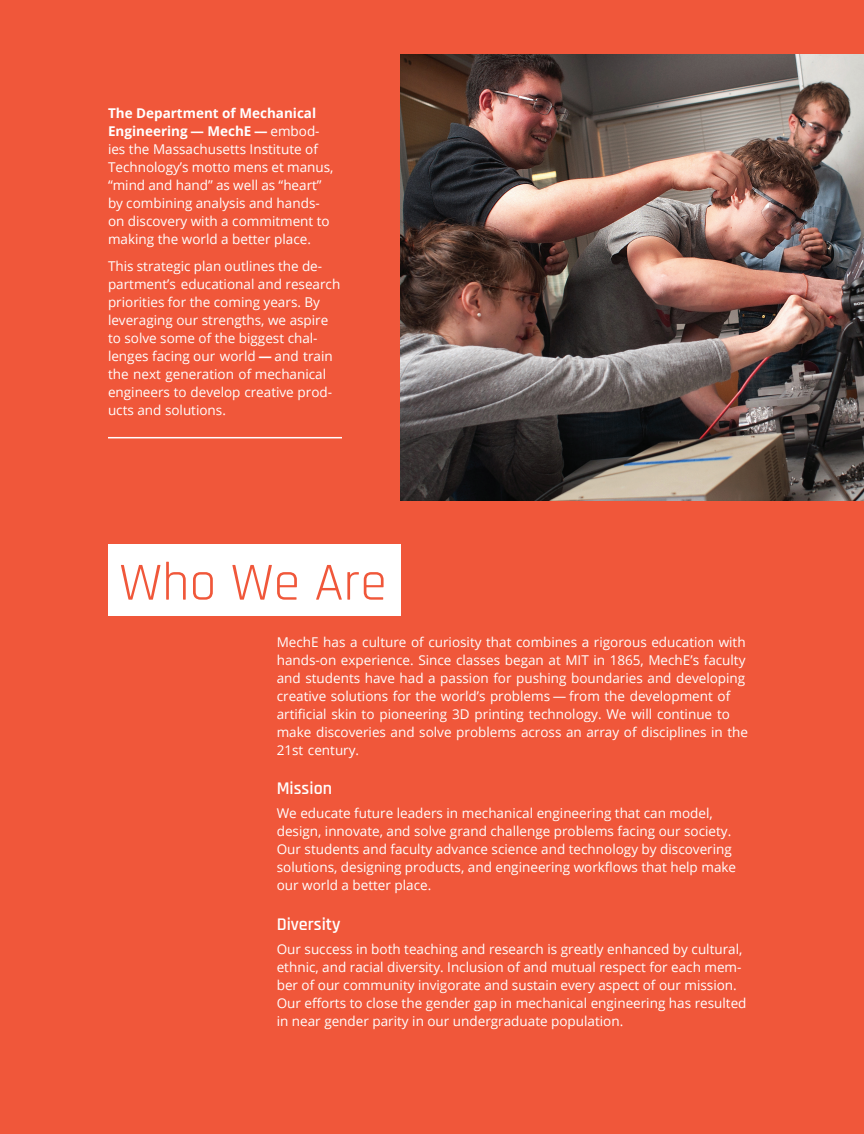
<style>
.page{position:relative;width:864px;height:1134px;background:#f0573a}
.page>*{position:absolute;margin:0;border:0;box-sizing:border-box;transform-origin:0 0}
.heading{font:54px "Rajdhani";color:#f0573a}
.subhead{font:600 18px "Rajdhani";color:#fff}
.body{font:13.5px/18px "Open Sans";color:#fff}
.s1{font-weight:700}
</style>
<div class="page">
<img style="left:400px;top:54px;width:464px;height:446px">
<div style="left:108px;top:544px;width:292px;height:72px;background:#fff"></div>
<hr style="left:108px;top:437px;width:234px;height:1px;background:#fff">
<p class="body" style="left:108px;top:104px;width:227px"><span class="s1">The Department of Mechanical<br>Engineering — MechE —</span> embod&shy;ies the Massachusetts Institute of<br>Technology’s motto mens et manus, “mind and hand” as well as “heart” by combining analysis and hands&shy;on discovery with a commitment to making the world a better place.</p>
<p class="body" style="left:108px;top:257px;width:234px">This strategic plan outlines the de&shy;partment’s educational and research priorities for the coming years. By leveraging our strengths, we aspire to solve some of the biggest chal&shy;lenges facing our world <span class="s1">—</span> and train the next generation of mechanical engineers to develop creative prod&shy;ucts and solutions.</p>
<p class="heading" style="left:119px;top:552px;width:269px">Who We Are</p>
<p class="body" style="left:277px;top:633px;width:473px">MechE has a culture of curiosity that combines a rigorous education with hands-on experience. Since classes began at MIT in 1865, MechE’s faculty and students have had a passion for pushing boundaries and developing creative solutions for the world’s problems — from the development of artificial skin to pioneering 3D printing technology. We will continue to make discoveries and solve problems across an array of disciplines in the 21st century.</p>
<p class="subhead" style="left:277px;top:778px;width:57px">Mission</p>
<p class="body" style="left:277px;top:804px;width:461px">We educate future leaders in mechanical engineering that can model, design, innovate, and solve grand challenge problems facing our society.<br>Our students and faculty advance science and technology by discovering solutions, designing products, and engineering workflows that help make our world a better place.</p>
<p class="subhead" style="left:277px;top:914px;width:65px">Diversity</p>
<p class="body" style="left:277px;top:940px;width:471px">Our success in both teaching and research is greatly enhanced by cultural, ethnic, and racial diversity. Inclusion of and mutual respect for each mem&shy;ber of our community invigorate and sustain every aspect of our mission.<br>Our efforts to close the gender gap in mechanical engineering has resulted in near gender parity in our undergraduate population.</p>
</div>
